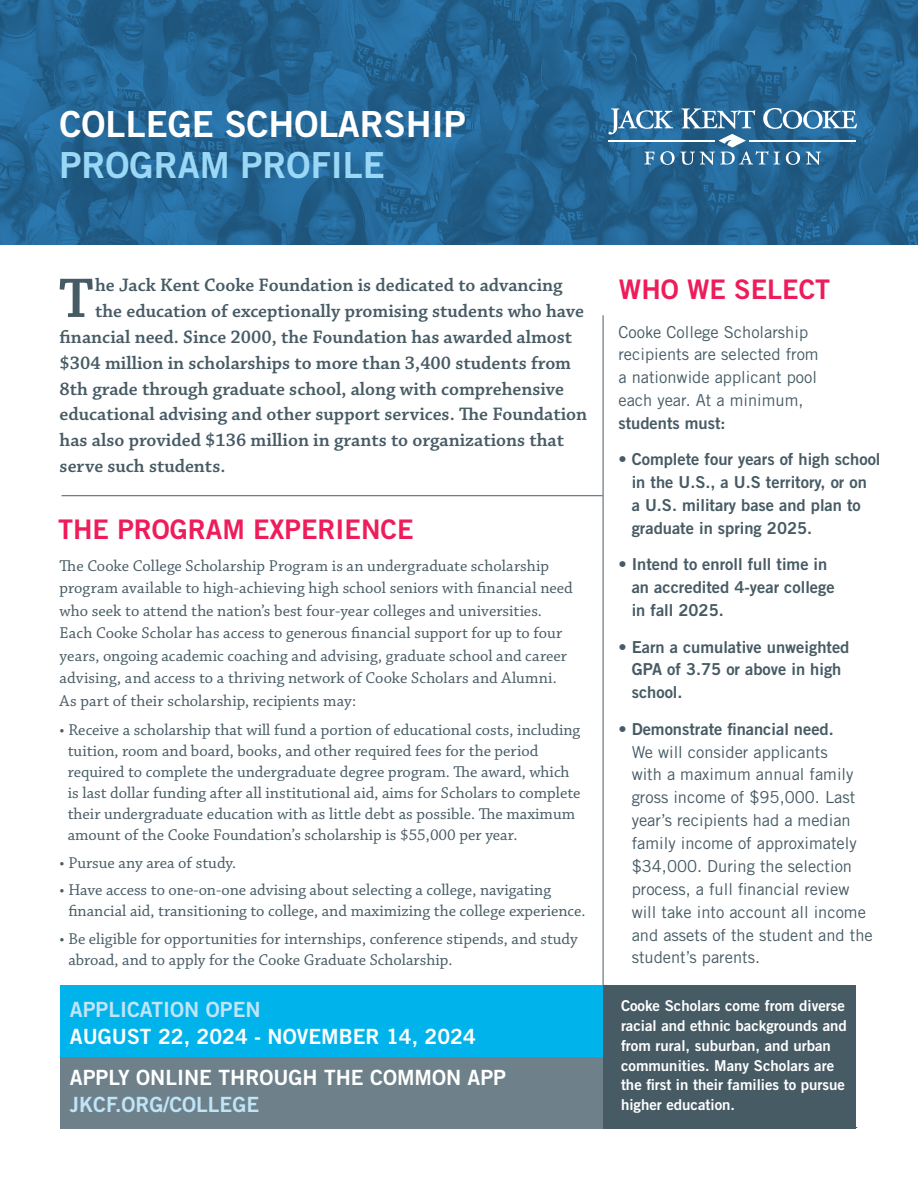
<style>
.page{position:relative;width:918px;height:1188px;background:#fff}
.page>*{position:absolute;margin:0;border:0;box-sizing:border-box;transform-origin:0 0}
.Back_Page_Text{font:600 58.8px "Chaparral Pro";color:#475b65}
.t1{font:36px/40.5px "Trade Gothic Bold Two";color:#fff}
.Headline{font:27px "Trade Gothic Bold Two";color:#ee1c5a}
.Subhead{font:21px/27px "Trade Gothic Bold Two";color:#fff}
.Headline-2{font:21px "Trade Gothic Bold Two";color:#fff}
.Headline-3{font:21px "Trade Gothic Bold Two";color:#c0e4f8}
.Back_Page_Text-2{font:600 19.05px "Chaparral Pro";color:#475b65}
.N0-Bullet{font:16.5px/21px "Chaparral Pro";color:#475b65}
.Intro_Par{font:16.5px/22.5px "Chaparral Pro";letter-spacing:.005em;color:#475b65}
.Back_Page_Text-3{font:16.5px/22.8px "Trade Gothic";color:#475b65}
.Back_Page_Text-4{font:16.5px/22.8px "Trade Gothic Bold Two";color:#475b65}
.Subhead-2{font:15px/19.8px "Trade Gothic Bold Two";color:#fff}
.s1{color:#9ad8f6}
.s2{color:#c0e4f8}
.s3{font-family:"Trade Gothic Bold Two"}
.s4{font-family:"Trade Gothic"}
</style>
<div class="page">
<img style="left:0;top:0;width:918px;height:245px">
<svg style="left:608px;top:108px;width:249px;height:57px;background:#4d82a9"></svg>
<hr style="left:603px;top:315px;width:1px;height:812px;background:#475b65">
<hr style="left:61px;top:1127px;width:796px;height:1px;background:#475b65">
<hr style="left:62px;top:495px;width:541px;height:1px;background:#475b65">
<div style="left:602px;top:986px;width:254px;height:143px;background:#475b65"></div>
<div style="left:61px;top:1057px;width:542px;height:72px;background:#6e818a"></div>
<div style="left:61px;top:986px;width:542px;height:71px;background:#00b4eb"></div>
<p class="t1" style="left:60px;top:103px;width:408px">COLLEGE SCHOLARSHIP<br><span class="s1">PROGRAM PROFILE</span></p>
<p class="Back_Page_Text" style="left:59px;top:265px;width:36px">T</p>
<p class="Back_Page_Text-2" style="left:95px;top:274px;width:469px">he Jack Kent Cooke Foundation is dedicated to advancing</p>
<p class="Back_Page_Text-2" style="left:95px;top:300px;width:490px">the education of exceptionally promising students who have</p>
<p class="Back_Page_Text-2" style="left:60px;top:326px;width:514px">financial need. Since 2000, the Foundation has awarded almost</p>
<p class="Back_Page_Text-2" style="left:60px;top:352px;width:513px">$304 million in scholarships to more than 3,400 students from</p>
<p class="Back_Page_Text-2" style="left:60px;top:378px;width:506px">8th grade through graduate school, along with comprehensive</p>
<p class="Back_Page_Text-2" style="left:60px;top:404px;width:529px">educational advising and other support services. The Foundation</p>
<p class="Back_Page_Text-2" style="left:60px;top:430px;width:506px">has also provided $136 million in grants to organizations that</p>
<p class="Back_Page_Text-2" style="left:60px;top:455px;width:167px">serve such students.</p>
<p class="Headline" style="left:58px;top:513px;width:357px">THE PROGRAM EXPERIENCE</p>
<p class="Intro_Par" style="left:60px;top:555px;width:515px">The Cooke College Scholarship Program is an undergraduate scholarship program available to high-achieving high school seniors with financial need who seek to attend the nation’s best four-year colleges and universities.<br>Each Cooke Scholar has access to generous financial support for up to four years, ongoing academic coaching and advising, graduate school and career advising, and access to a thriving network of Cooke Scholars and Alumni.<br>As part of their scholarship, recipients may:</p>
<p class="N0-Bullet" style="left:68px;top:720px;width:514px;text-indent:-8px">• Receive a scholarship that will fund a portion of educational costs, including tuition, room and board, books, and other required fees for the period required to complete the undergraduate degree program. The award, which is last dollar funding after all institutional aid, aims for Scholars to complete their undergraduate education with as little debt as possible. The maximum amount of the Cooke Foundation’s scholarship is $55,000 per year.</p>
<p class="N0-Bullet" style="left:60px;top:853px;width:178px">• Pursue any area of study.</p>
<p class="N0-Bullet" style="left:68px;top:880px;width:519px;text-indent:-9px">• Have access to one-on-one advising about selecting a college, navigating financial aid, transitioning to college, and maximizing the college experience.</p>
<p class="N0-Bullet" style="left:68px;top:929px;width:511px;text-indent:-9px">• Be eligible for opportunities for internships, conference stipends, and study abroad, and to apply for the Cooke Graduate Scholarship.</p>
<p class="Headline-3" style="left:70px;top:997px;width:192px">APPLICATION OPEN</p>
<p class="Headline-2" style="left:70px;top:1024px;width:407px">AUGUST 22, 2024 - NOVEMBER 14, 2024</p>
<p class="Subhead" style="left:70px;top:1063px;width:438px">APPLY ONLINE THROUGH THE COMMON APP<br><span class="s2">JKCF.ORG/COLLEGE</span></p>
<p class="Headline" style="left:619px;top:273px;width:213px">WHO WE SELECT</p>
<p class="Back_Page_Text-3" style="left:618px;top:320px;width:202px">Cooke College Scholarship recipients are selected from a nationwide applicant pool each year. At a minimum, <span class="s3">students must:</span></p>
<p class="Back_Page_Text-4" style="left:632px;top:448px;width:250px;text-indent:-13px"><span class="s4">•</span> Complete four years of high school in the U.S., a U.S territory, or on<br>a U.S. military base and plan to graduate in spring 2025.</p>
<p class="Back_Page_Text-4" style="left:632px;top:553px;width:205px;text-indent:-13px"><span class="s4">•</span> Intend to enroll full time in an accredited 4-year college in fall 2025.</p>
<p class="Back_Page_Text-4" style="left:632px;top:635px;width:219px;text-indent:-13px"><span class="s4">•</span> Earn a cumulative unweighted<br>GPA of 3.75 or above in high school.</p>
<p class="Back_Page_Text-3" style="left:632px;top:717px;width:243px;text-indent:-13px">• <span class="s3">Demonstrate financial need.<br></span>We will consider applicants<br>with a maximum annual family gross income of $95,000. Last year’s recipients had a median family income of approximately $34,000. During the selection process, a full financial review will take into account all income and assets of the student and the student’s parents.</p>
<p class="Subhead-2" style="left:621px;top:996px;width:227px">Cooke Scholars come from diverse racial and ethnic backgrounds and from rural, suburban, and urban communities. Many Scholars are the first in their families to pursue higher education.</p>
</div>
